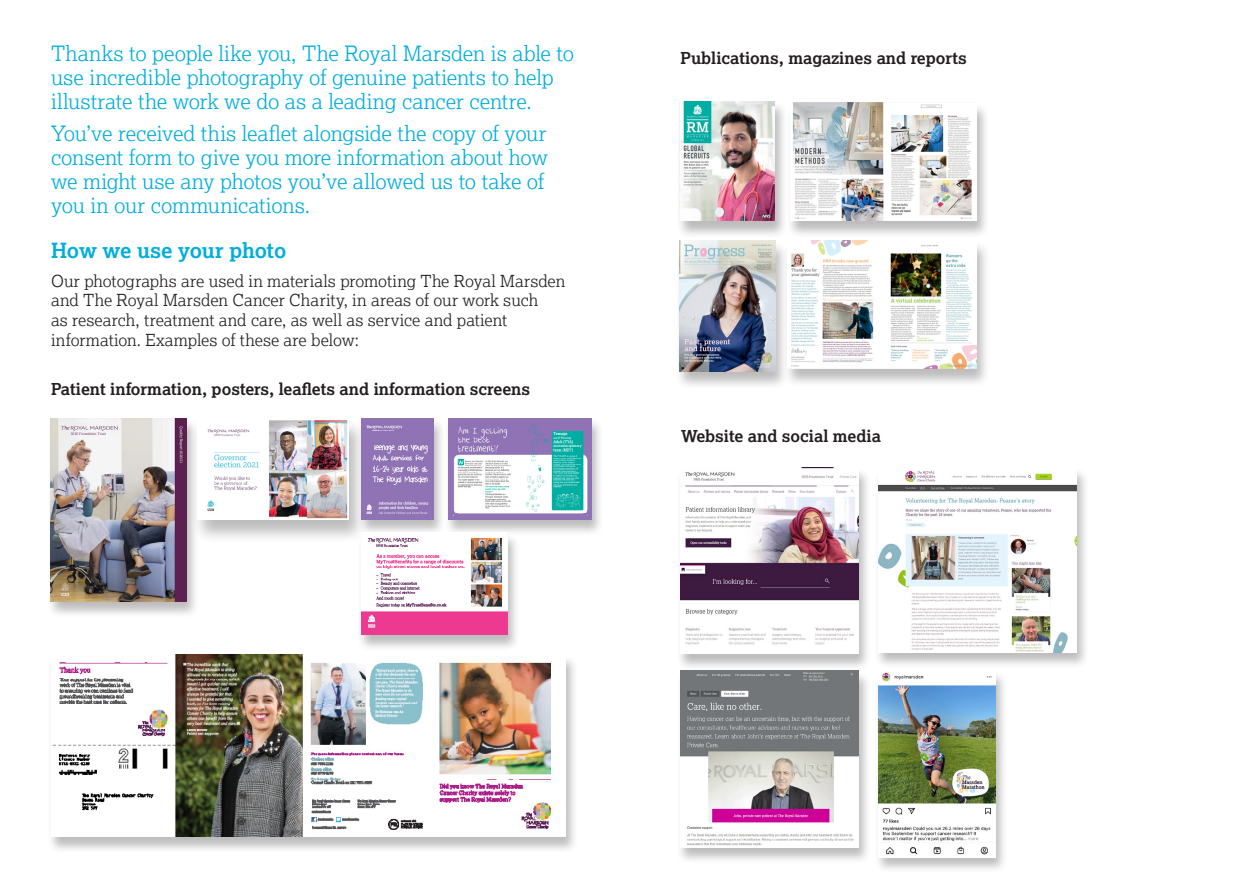
<style>
.page{position:relative;width:1259px;height:893px;background:#fff}
.page>*{position:absolute;margin:0;border:0;box-sizing:border-box;transform-origin:0 0}
.t1{font:300 21px/24px "Lexia";letter-spacing:-.01em;color:#00aedc}
.t2{font:700 21px "Lexia";letter-spacing:-.005em;color:#00aedc}
.t3{font:300 16.5px/19.8px "Lexia";color:#231f20}
.t4{font:700 16.5px "Lexia";color:#231f20}
</style>
<div class="page">
<div style="left:874px;top:468px;width:215px;height:201px;background:#231f20;opacity:.3"></div>
<img style="left:878px;top:468px;width:198px;height:184px">
<div style="left:786px;top:103px;width:203px;height:135px;background:#231f20;opacity:.3"></div>
<img style="left:790px;top:103px;width:186px;height:118px">
<div style="left:47px;top:418px;width:152px;height:200px;background:#231f20;opacity:.3"></div>
<img style="left:51px;top:418px;width:135px;height:183px">
<div style="left:192px;top:418px;width:175px;height:126px;background:#231f20;opacity:.3"></div>
<img style="left:198px;top:418px;width:151px;height:101px">
<div style="left:676px;top:468px;width:195px;height:202px;background:#231f20;opacity:.3"></div>
<img style="left:680px;top:468px;width:178px;height:186px">
<div style="left:874px;top:671px;width:134px;height:203px;background:#231f20;opacity:.3"></div>
<img style="left:878px;top:671px;width:117px;height:186px">
<div style="left:676px;top:671px;width:195px;height:193px;background:#231f20;opacity:.3"></div>
<img style="left:680px;top:671px;width:178px;height:176px">
<div style="left:676px;top:101px;width:111px;height:137px;background:#231f20;opacity:.3"></div>
<img style="left:680px;top:101px;width:95px;height:119px">
<div style="left:675px;top:241px;width:314px;height:149px;background:#231f20;opacity:.3"></div>
<img style="left:680px;top:241px;width:95px;height:130px">
<img style="left:787px;top:241px;width:189px;height:128px">
<div style="left:357px;top:418px;width:89px;height:118px;background:#231f20;opacity:.3"></div>
<img style="left:361px;top:418px;width:72px;height:101px">
<div style="left:444px;top:418px;width:160px;height:118px;background:#231f20;opacity:.3"></div>
<img style="left:448px;top:418px;width:143px;height:101px">
<div style="left:357px;top:533px;width:163px;height:118px;background:#231f20;opacity:.3"></div>
<div style="left:361px;top:533px;width:146px;height:101px;background:#fff"></div>
<img style="left:361px;top:538px;width:146px;height:96px">
<div style="left:47px;top:655px;width:531px;height:199px;background:#231f20;opacity:.3"></div>
<div style="left:51px;top:654px;width:515px;height:183px;background:#fff"></div>
<img style="left:52px;top:655px;width:499px;height:182px">
<p class="t1" style="left:51px;top:40px;width:524px">Thanks to people like you, The Royal Marsden is able to use incredible photography of genuine patients to help illustrate the work we do as a leading cancer centre.</p>
<p class="t1" style="left:51px;top:121px;width:498px">You’ve received this leaflet alongside the copy of your consent form to give you more information about how we might use any photos you’ve allowed us to take of you in our communications.</p>
<p class="t2" style="left:51px;top:237px;width:237px">How we use your photo</p>
<p class="t3" style="left:51px;top:270px;width:516px">Our photographs are used in materials promoting The Royal Marsden and The Royal Marsden Cancer Charity, in areas of our work such<br>as research, treatment and care, as well as service and patient information. Examples of these are below:</p>
<p class="t4" style="left:51px;top:379px;width:481px">Patient information, posters, leaflets and information screens</p>
<p class="t4" style="left:680px;top:47px;width:288px">Publications, magazines and reports</p>
<p class="t4" style="left:681px;top:426px;width:201px">Website and social media</p>
</div>
